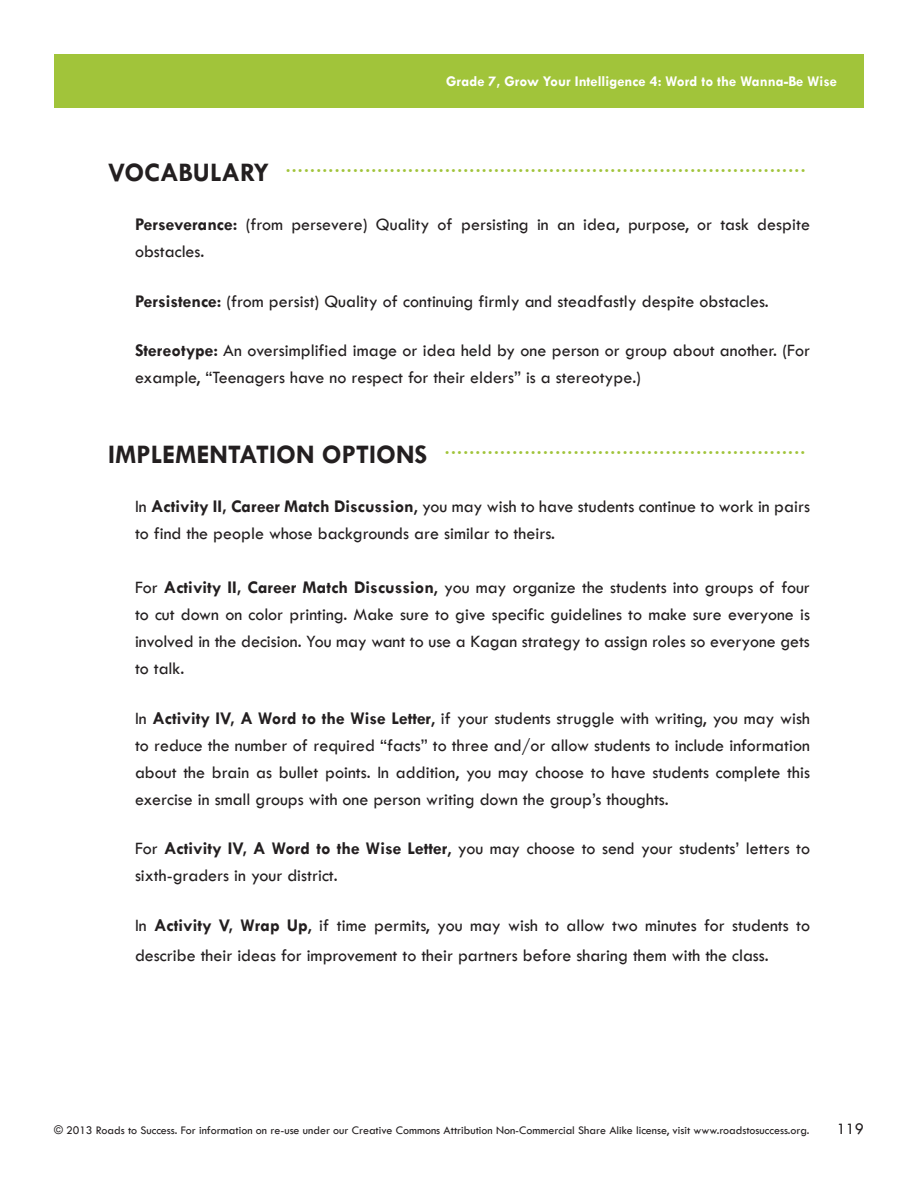
<style>
.page{position:relative;width:918px;height:1188px;background:#fff}
.page>*{position:absolute;margin:0;border:0;box-sizing:border-box;transform-origin:0 0}
.LO_Head1{font:700 18.75px "Tw Cen";color:#a1c43a}
.LO_Text{font:500 18px/27px "Tw Cen";color:#231f20}
.LO_TextFirst{font:500 18px/27px "Tw Cen";color:#231f20}
.Lesson_Front_Page_Te{font:500 16.5px "Tw Cen";color:#231f20}
.t1{font:700 15px "Tw Cen";color:#fff}
.t2{font:500 12px "Tw Cen";color:#231f20}
.s1{font-size:27px;color:#231f20}
.s2{font-weight:700}
</style>
<div class="page">
<div style="left:54px;top:54px;width:810px;height:54px;background:#a1c43a"></div>
<p class="t1" style="left:446px;top:72px;width:392px">Grade 7, Grow Your Intelligence 4: Word to the Wanna-Be Wise</p>
<p class="LO_Head1" style="left:108px;top:155px;width:699px"><span class="s1">VOCABULARY</span> .....................................................................................</p>
<p class="LO_TextFirst" style="left:135px;top:211px;width:677px"><span class="s2">Perseverance:</span> (from persevere) Quality of persisting in an idea, purpose, or task despite obstacles.</p>
<p class="LO_Text" style="left:135px;top:287px;width:635px"><span class="s2">Persistence:</span> (from persist) Quality of continuing firmly and steadfastly despite obstacles.</p>
<p class="LO_Text" style="left:135px;top:337px;width:677px"><span class="s2">Stereotype:</span> An oversimplified image or idea held by one person or group about another. (For example, “Teenagers have no respect for their elders” is a stereotype.)</p>
<p class="LO_Head1" style="left:108px;top:437px;width:699px"><span class="s1">IMPLEMENTATION OPTIONS</span> ...........................................................</p>
<p class="LO_TextFirst" style="left:135px;top:493px;width:677px">In <span class="s2">Activity II, Career Match Discussion</span>, you may wish to have students continue to work in pairs to find the people whose backgrounds are similar to theirs.</p>
<p class="LO_TextFirst" style="left:135px;top:574px;width:676px;text-align:justify">For <span class="s2">Activity II, Career Match Discussion</span>, you may organize the students into groups of four to cut down on color printing. Make sure to give specific guidelines to make sure everyone is involved in the decision. You may want to use a Kagan strategy to assign roles so everyone gets to talk.</p>
<p class="LO_Text" style="left:135px;top:704px;width:677px;text-align:justify">In <span class="s2">Activity IV, A Word to the Wise Letter</span>, if your students struggle with writing, you may wish to reduce the number of required “facts” to three and/or allow students to include information about the brain as bullet points. In addition, you may choose to have students complete this exercise in small groups with one person writing down the group’s thoughts.</p>
<p class="LO_Text" style="left:135px;top:835px;width:677px">For <span class="s2">Activity IV, A Word to the Wise Letter</span>, you may choose to send your students’ letters to sixth-graders in your district.</p>
<p class="LO_Text" style="left:135px;top:910px;width:677px;line-height:30px">In <span class="s2">Activity V, Wrap Up</span>, if time permits, you may wish to allow two minutes for students to describe their ideas for improvement to their partners before sharing them with the class.</p>
<p class="t2" style="left:54px;top:1123px;width:757px">© 2013 Roads to Success. For information on re-use under our Creative Commons Attribution Non-Commercial Share Alike license, visit www.roadstosuccess.org.</p>
<p class="Lesson_Front_Page_Te" style="left:837px;top:1119px;width:29px">119</p>
</div>
